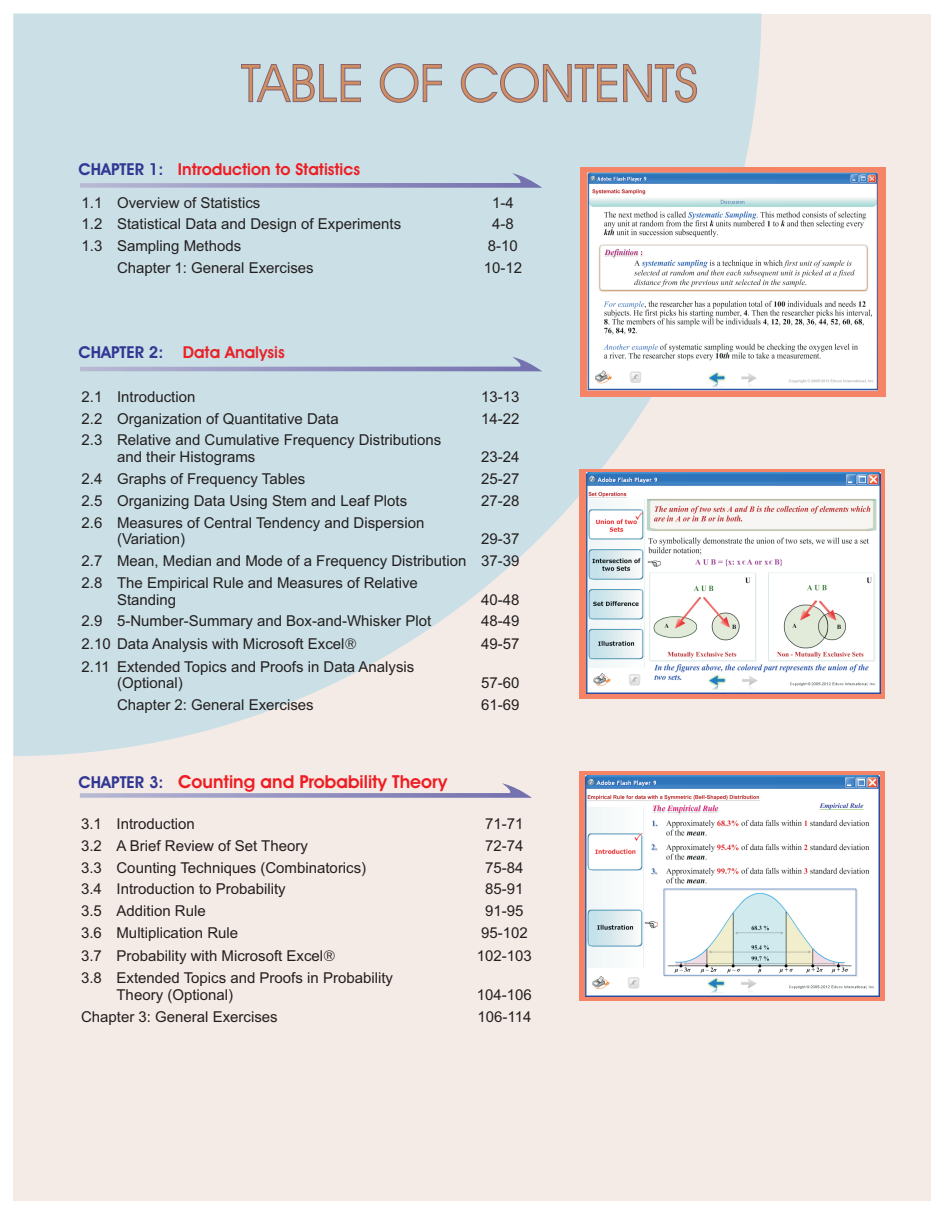
<style>
.page{position:relative;width:945px;height:1215px;background:#fff}
.page>*{position:absolute;margin:0;border:0;box-sizing:border-box;transform-origin:0 0}
.t1{font:52.2px "Avant Garde IT Cby BT";color:#d19061}
.t2{font:700 18px "Avant Garde IT Cby BT";color:#ee1d23}
.t3{font:700 16.5px "Avant Garde IT Cby BT";color:#ee1d23}
.t4{font:700 16.5px "Avant Garde IT Cby BT";color:#e8232a}
.t5{font:15px/16.8px "Arial";color:#231f20}
.s1{color:#313793}
.s2{font-family:"Avant Garde IT Cby BT"}
.s3{font-size:16.5px;color:#313793}
</style>
<div class="page">
<div style="left:14px;top:14px;width:918px;height:1186px;background:#f5ebe6"></div>
<svg style="left:14px;top:14px;width:747px;height:742px;background:#d1e1e5"></svg>
<svg style="left:80px;top:357px;width:462px;height:14px;background:#b9c7d9"></svg>
<svg style="left:80px;top:783px;width:452px;height:15px"></svg>
<div style="left:580px;top:167px;width:306px;height:229px;background:#f48465"></div>
<div style="left:580px;top:469px;width:305px;height:230px;background:#f48465"></div>
<img style="left:587px;top:173px;width:291px;height:218px">
<img style="left:586px;top:473px;width:294px;height:221px">
<svg style="left:80px;top:173px;width:462px;height:15px;background:#b9c7d9"></svg>
<div style="left:580px;top:772px;width:305px;height:229px;background:#f48465"></div>
<img style="left:586px;top:776px;width:294px;height:221px">
<h1 class="t1" style="left:241px;top:62px;width:459px">TABLE OF CONTENTS</h1>
<p class="t3" style="left:78px;top:162px;width:283px"><span class="s1">CHAPTER 1:</span> Introduction to Statistics</p>
<p class="t5" style="left:82px;top:195px;width:180px">1.1 Overview of Statistics</p>
<p class="t5" style="left:492px;top:195px;width:23px">1-4</p>
<p class="t5" style="left:82px;top:217px;width:321px">1.2 Statistical Data and Design of Experiments</p>
<p class="t5" style="left:492px;top:217px;width:23px">4-8</p>
<p class="t5" style="left:82px;top:239px;width:161px">1.3 Sampling Methods</p>
<p class="t5" style="left:488px;top:239px;width:32px">8-10</p>
<p class="t5" style="left:117px;top:261px;width:198px">Chapter 1: General Exercises</p>
<p class="t5" style="left:484px;top:261px;width:40px">10-12</p>
<p class="t4" style="left:78px;top:346px;width:208px"><span class="s1">CHAPTER 2:</span> Data Analysis</p>
<p class="t5" style="left:82px;top:390px;width:115px">2.1 Introduction</p>
<p class="t5" style="left:481px;top:390px;width:40px">13-13</p>
<p class="t5" style="left:82px;top:411px;width:259px">2.2 Organization of Quantitative Data</p>
<p class="t5" style="left:481px;top:411px;width:40px">14-22</p>
<p class="t5" style="left:117px;top:433px;width:326px;text-indent:-35px">2.3 Relative and Cumulative Frequency Distributions and their Histograms</p>
<p class="t5" style="left:481px;top:450px;width:40px">23-24</p>
<p class="t5" style="left:82px;top:472px;width:225px">2.4 Graphs of Frequency Tables</p>
<p class="t5" style="left:481px;top:472px;width:40px">25-27</p>
<p class="t5" style="left:82px;top:494px;width:327px">2.5 Organizing Data Using Stem and Leaf Plots</p>
<p class="t5" style="left:481px;top:494px;width:40px">27-28</p>
<p class="t5" style="left:117px;top:515px;width:309px;text-indent:-35px">2.6 Measures of Central Tendency and Dispersion (Variation)</p>
<p class="t5" style="left:82px;top:530px;width:439px;line-height:21.8px;text-align:justify;text-indent:400px">29-37<br>2.7 Mean, Median and Mode of a Frequency Distribution 37-39<br>2.8 The Empirical Rule and Measures of Relative</p>
<p class="t5" style="left:117px;top:592px;width:61px">Standing</p>
<p class="t5" style="left:481px;top:592px;width:40px">40-48</p>
<p class="t5" style="left:82px;top:614px;width:351px">2.9 5-Number-Summary and Box-and-Whisker Plot</p>
<p class="t5" style="left:481px;top:614px;width:40px">48-49</p>
<p class="t5" style="left:82px;top:637px;width:277px">2.10 Data Analysis with Microsoft Excel<span class="s2">®</span></p>
<p class="t5" style="left:481px;top:637px;width:40px">49-57</p>
<p class="t5" style="left:117px;top:659px;width:299px;text-indent:-35px">2.11 Extended Topics and Proofs in Data Analysis (Optional)</p>
<p class="t5" style="left:481px;top:676px;width:40px">57-60</p>
<p class="t5" style="left:117px;top:698px;width:198px">Chapter 2: General Exercises</p>
<p class="t5" style="left:481px;top:698px;width:40px">61-69</p>
<p class="t2" style="left:79px;top:774px;width:370px"><span class="s3">CHAPTER 3:</span> Counting and Probability Theory</p>
<p class="t5" style="left:81px;top:817px;width:115px">3.1 Introduction</p>
<p class="t5" style="left:485px;top:817px;width:40px">71-71</p>
<p class="t5" style="left:81px;top:839px;width:228px">3.2 A Brief Review of Set Theory</p>
<p class="t5" style="left:485px;top:839px;width:40px">72-74</p>
<p class="t5" style="left:81px;top:860px;width:287px">3.3 Counting Techniques (Combinatorics)</p>
<p class="t5" style="left:485px;top:860px;width:40px">75-84</p>
<p class="t5" style="left:81px;top:882px;width:206px">3.4 Introduction to Probability</p>
<p class="t5" style="left:485px;top:882px;width:40px">85-91</p>
<p class="t5" style="left:81px;top:904px;width:126px">3.5 Addition Rule</p>
<p class="t5" style="left:485px;top:904px;width:40px">91-95</p>
<p class="t5" style="left:81px;top:926px;width:159px">3.6 Multiplication Rule</p>
<p class="t5" style="left:481px;top:926px;width:48px">95-102</p>
<p class="t5" style="left:81px;top:949px;width:256px">3.7 Probability with Microsoft Excel<span class="s2">®</span></p>
<p class="t5" style="left:477px;top:949px;width:57px">102-103</p>
<p class="t5" style="left:116px;top:971px;width:278px;text-indent:-35px">3.8 Extended Topics and Proofs in Probability<br>Theory (Optional)</p>
<p class="t5" style="left:477px;top:988px;width:57px">104-106</p>
<p class="t5" style="left:81px;top:1009px;width:198px">Chapter 3: General Exercises</p>
<p class="t5" style="left:477px;top:1009px;width:55px">106-114</p>
</div>
